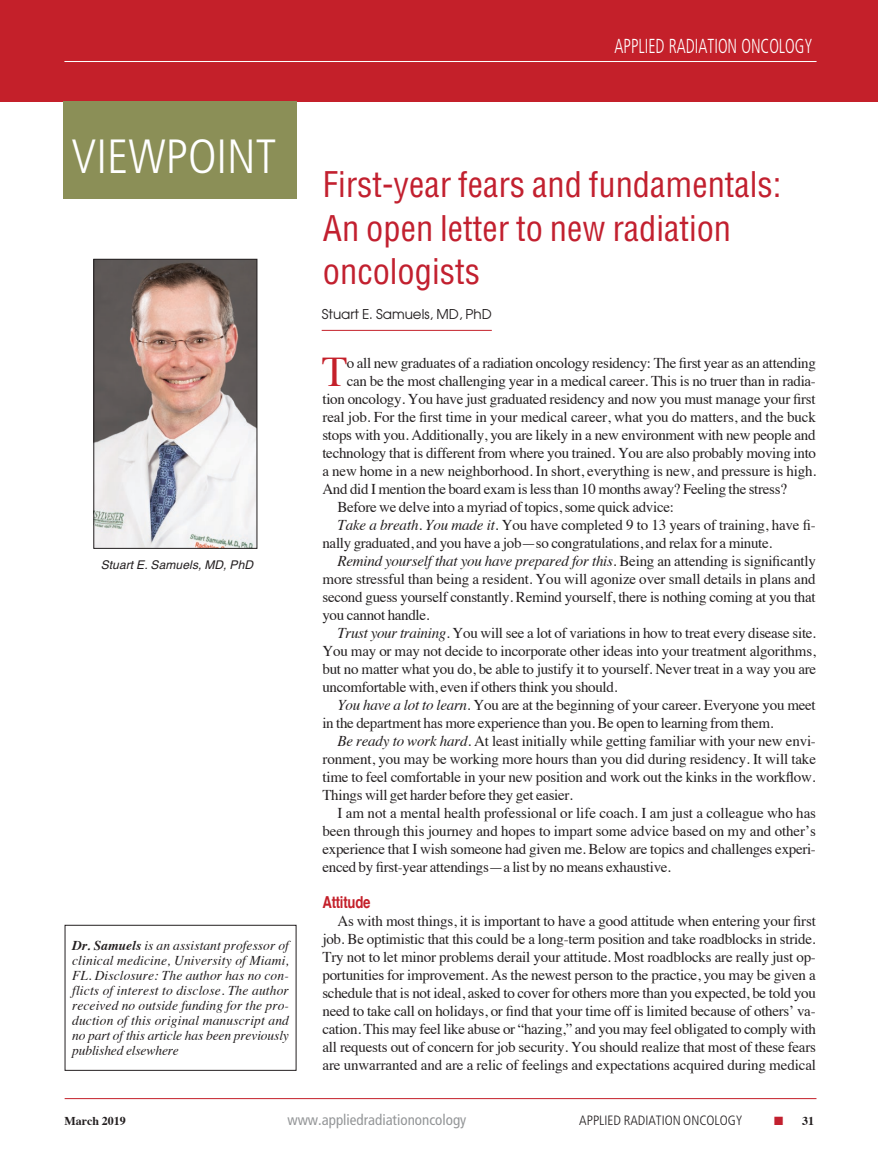
<style>
.page{position:relative;width:878px;height:1175px;background:#fff}
.page>*{position:absolute;margin:0;border:0;box-sizing:border-box;transform-origin:0 0}
.Article_References_S{font:300 condensed 48px "Frutiger";color:#fff}
.Article_body_copy{font:42.15px "Times";color:#c4202a}
.editorial_title{font:condensed 34.5px/43.5px "Helvetica";color:#c2202f}
.Article_References_S-2{font:300 condensed 20.25px "Frutiger";color:#fff;scale:.8 1}
.Article_subhead{font:700 16.5px "Helvetica";letter-spacing:-.02em;color:#c4202a;scale:.8 1}
.Article_body_copy-2{font:15px/18px "Times";letter-spacing:-.02em;color:#231f20;text-align:justify}
.t1{font:condensed 15px "Frutiger";color:#949698}
.Article_author_box{font:italic 13.5px/15px "Times";letter-spacing:-.01em;color:#231f20;text-align:justify}
.t2{font:300 condensed 13.5px "Frutiger";color:#231f20}
.editorial_author_lin{font:13.5px "Avant Garde";color:#231f20}
.RO_fig_caption{font:italic 12px "Helvetica";letter-spacing:.01em;color:#231f20}
.t3{font:700 12px "Times";color:#231f20}
.s1{font-weight:700}
.s2{font-style:italic}
.s3{color:#c2202f}
</style>
<div class="page">
<div style="left:0;top:0;width:878px;height:101px;background:#c4202a"></div>
<hr style="left:65px;top:1098px;width:751px;height:1px;background:#c4202a">
<hr style="left:65px;top:61px;width:751px;height:1px;background:#fff">
<div style="left:63px;top:101px;width:233px;height:97px;background:#8b8f57"></div>
<img style="left:95px;top:261px;width:160px;height:286px">
<div style="left:93px;top:259px;width:164px;height:290px;border:1px solid #231f20"></div>
<hr style="left:322px;top:330px;width:170px;height:1px;background:#c4202a">
<div style="left:65px;top:925px;width:231px;height:145px;border:1px solid #231f20"></div>
<p class="Article_References_S-2" style="left:614px;top:34px;width:249px">APPLIED RADIATION ONCOLOGY</p>
<p class="Article_References_S" style="left:72px;top:129px;width:206px">VIEWPOINT</p>
<p class="RO_fig_caption" style="left:101px;top:558px;width:154px">Stuart E. Samuels, MD, PhD</p>
<p class="Article_author_box" style="left:72px;top:937px;width:218px"><span class="s1">Dr. Samuels</span> is an assistant professor of clinical medicine, University of Miami, FL. Disclosure: The author has no con&shy;flicts of interest to disclose. The author received no outside funding for the pro&shy;duction of this original manuscript and no part of this article has been previously published elsewhere</p>
<p class="editorial_title" style="left:323px;top:162px;width:460px">First-year fears and fundamentals:<br>An open letter to new radiation oncologists</p>
<p class="editorial_author_lin" style="left:322px;top:306px;width:172px">Stuart E. Samuels, MD, PhD</p>
<p class="Article_body_copy" style="left:322px;top:332px;width:27px">T</p>
<p class="Article_body_copy-2" style="left:347px;top:352px;width:470px">o all new graduates of a radiation oncology residency: The first year as an attending</p>
<p class="Article_body_copy-2" style="left:347px;top:370px;width:470px">can be the most challenging year in a medical career. This is no truer than in radia-</p>
<p class="Article_body_copy-2" style="left:322px;top:388px;width:494px">tion oncology. You have just graduated residency and now you must manage your first</p>
<p class="Article_body_copy-2" style="left:322px;top:406px;width:495px">real job. For the first time in your medical career, what you do matters, and the buck</p>
<p class="Article_body_copy-2" style="left:322px;top:424px;width:494px">stops with you. Additionally, you are likely in a new environment with new people and</p>
<p class="Article_body_copy-2" style="left:322px;top:442px;width:495px">technology that is different from where you trained. You are also probably moving into</p>
<p class="Article_body_copy-2" style="left:322px;top:460px;width:495px">a new home in a new neighborhood. In short, everything is new, and pressure is high.</p>
<p class="Article_body_copy-2" style="left:322px;top:478px;width:466px">And did I mention the board exam is less than 10 months away? Feeling the stress?</p>
<p class="Article_body_copy-2" style="left:337px;top:496px;width:338px">Before we delve into a myriad of topics, some quick advice:</p>
<p class="Article_body_copy-2" style="left:322px;top:514px;width:495px;text-indent:15px"><span class="s2">Take a breath. You made it.</span> You have completed 9 to 13 years of training, have fi&shy;nally graduated, and you have a job—so congratulations, and relax for a minute.</p>
<p class="Article_body_copy-2" style="left:322px;top:550px;width:495px;text-indent:15px"><span class="s2">Remind yourself that you have prepared for this.</span> Being an attending is significantly more stressful than being a resident. You will agonize over small details in plans and second guess yourself constantly. Remind yourself, there is nothing coming at you that you cannot handle.</p>
<p class="Article_body_copy-2" style="left:322px;top:622px;width:495px;text-indent:15px"><span class="s2">Trust your training.</span> You will see a lot of variations in how to treat every disease site.<br>You may or may not decide to incorporate other ideas into your treatment algorithms, but no matter what you do, be able to justify it to yourself. Never treat in a way you are uncomfortable with, even if others think you should.</p>
<p class="Article_body_copy-2" style="left:322px;top:694px;width:495px;text-indent:15px"><span class="s2">You have a lot to learn.</span> You are at the beginning of your career. Everyone you meet in the department has more experience than you. Be open to learning from them.</p>
<p class="Article_body_copy-2" style="left:322px;top:730px;width:495px;text-indent:15px"><span class="s2">Be ready to work hard.</span> At least initially while getting familiar with your new envi&shy;ronment, you may be working more hours than you did during residency. It will take time to feel comfortable in your new position and work out the kinks in the workflow.<br>Things will get harder before they get easier.</p>
<p class="Article_body_copy-2" style="left:322px;top:802px;width:495px;text-indent:15px">I am not a mental health professional or life coach. I am just a colleague who has been through this journey and hopes to impart some advice based on my and other’s experience that I wish someone had given me. Below are topics and challenges experi&shy;enced by first-year attendings—a list by no means exhaustive.</p>
<p class="Article_subhead" style="left:322px;top:888px;width:62px">Attitude</p>
<p class="Article_body_copy-2" style="left:322px;top:910px;width:495px;text-indent:15px">As with most things, it is important to have a good attitude when entering your first job. Be optimistic that this could be a long-term position and take roadblocks in stride.<br>Try not to let minor problems derail your attitude. Most roadblocks are really just op&shy;portunities for improvement. As the newest person to the practice, you may be given a schedule that is not ideal, asked to cover for others more than you expected, be told you need to take call on holidays, or find that your time off is limited because of others’ va&shy;cation. This may feel like abuse or “hazing,” and you may feel obligated to comply with all requests out of concern for job security. You should realize that most of these fears are unwarranted and are a relic of feelings and expectations acquired during medical</p>
<p class="t3" style="left:65px;top:1109px;width:63px">March 2019</p>
<p class="t1" style="left:287px;top:1110px;width:180px">www.appliedradiationoncology</p>
<p class="t2" style="left:579px;top:1112px;width:165px">APPLIED RADIATION ONCOLOGY</p>
<p class="t3" style="left:774px;top:1109px;width:41px"><span class="s3">■</span> 31</p>
</div>
